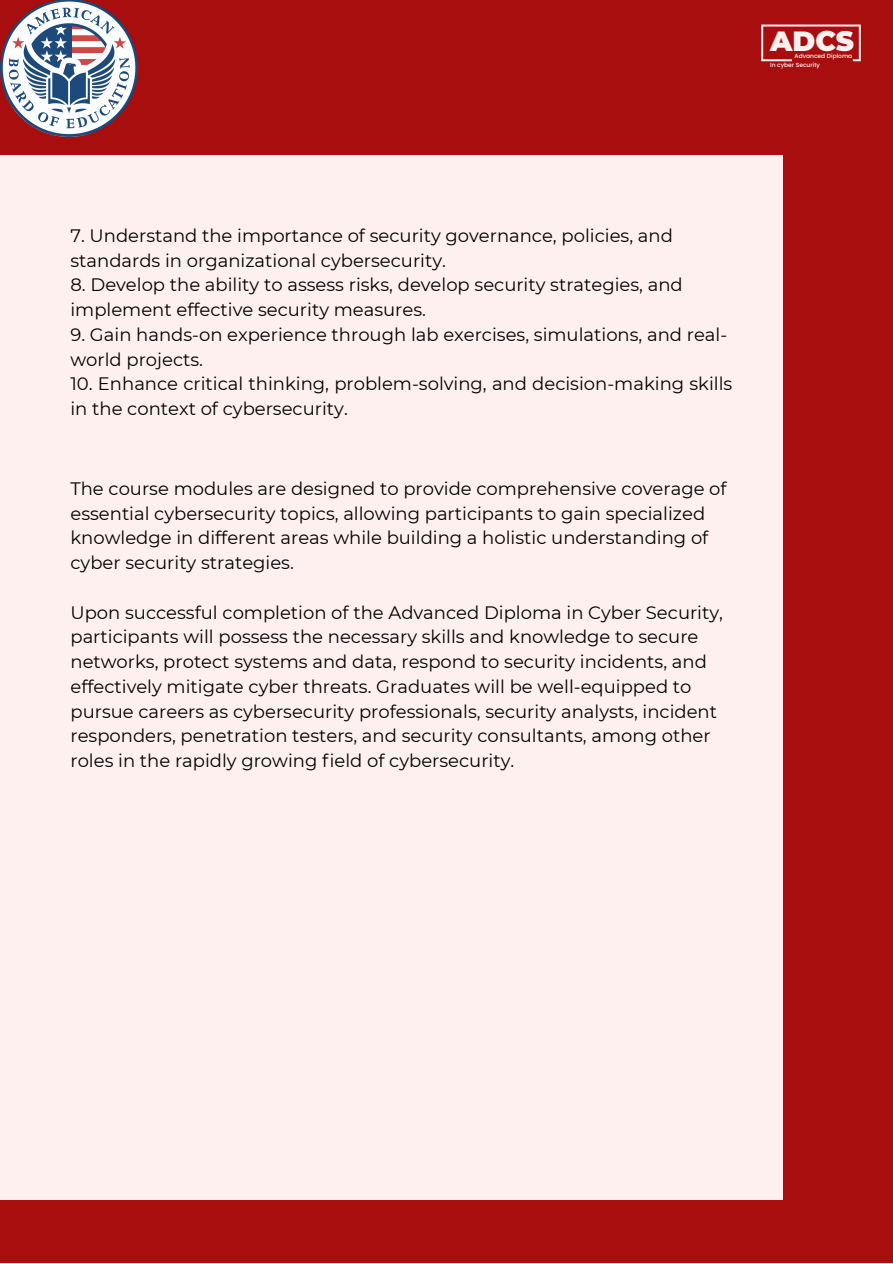
<style>
.page{position:relative;width:893px;height:1264px;background:#fff}
.page>*{position:absolute;margin:0;border:0;box-sizing:border-box;transform-origin:0 0}
.t1{font:900 27.75px "Montserrat";color:#fff0f0}
.t2{font:18px/24.8px "Montserrat";color:#000}
.t3{font:500 6px "Poppins";color:#fff0f0}
</style>
<div class="page">
<div style="left:0;top:0;width:892px;height:1262px;background:#a80e0e"></div>
<div style="left:0;top:156px;width:782px;height:1043px;background:#fff0f0"></div>
<svg style="left:761px;top:25px;width:99px;height:36px"></svg>
<img style="left:0;top:0;width:137px;height:137px">
<p class="t1" style="left:770px;top:25px;width:85px">ADCS</p>
<p class="t3" style="left:794px;top:52px;width:59px">Advanced Diploma</p>
<p class="t3" style="left:770px;top:61px;width:51px">In cyber Security</p>
<p class="t2" style="left:70px;top:223px;width:604px">7. Understand the importance of security governance, policies, and standards in organizational cybersecurity.</p>
<p class="t2" style="left:70px;top:272px;width:613px">8. Develop the ability to assess risks, develop security strategies, and implement effective security measures.</p>
<p class="t2" style="left:70px;top:322px;width:658px">9. Gain hands-on experience through lab exercises, simulations, and real&shy;world projects.</p>
<p class="t2" style="left:70px;top:371px;width:663px">10. Enhance critical thinking, problem-solving, and decision-making skills in the context of cybersecurity.</p>
<p class="t2" style="left:70px;top:476px;width:657px">The course modules are designed to provide comprehensive coverage of essential cybersecurity topics, allowing participants to gain specialized knowledge in different areas while building a holistic understanding of cyber security strategies.</p>
<p class="t2" style="left:70px;top:600px;width:654px">Upon successful completion of the Advanced Diploma in Cyber Security, participants will possess the necessary skills and knowledge to secure networks, protect systems and data, respond to security incidents, and effectively mitigate cyber threats. Graduates will be well-equipped to pursue careers as cybersecurity professionals, security analysts, incident responders, penetration testers, and security consultants, among other roles in the rapidly growing field of cybersecurity.</p>
</div>
